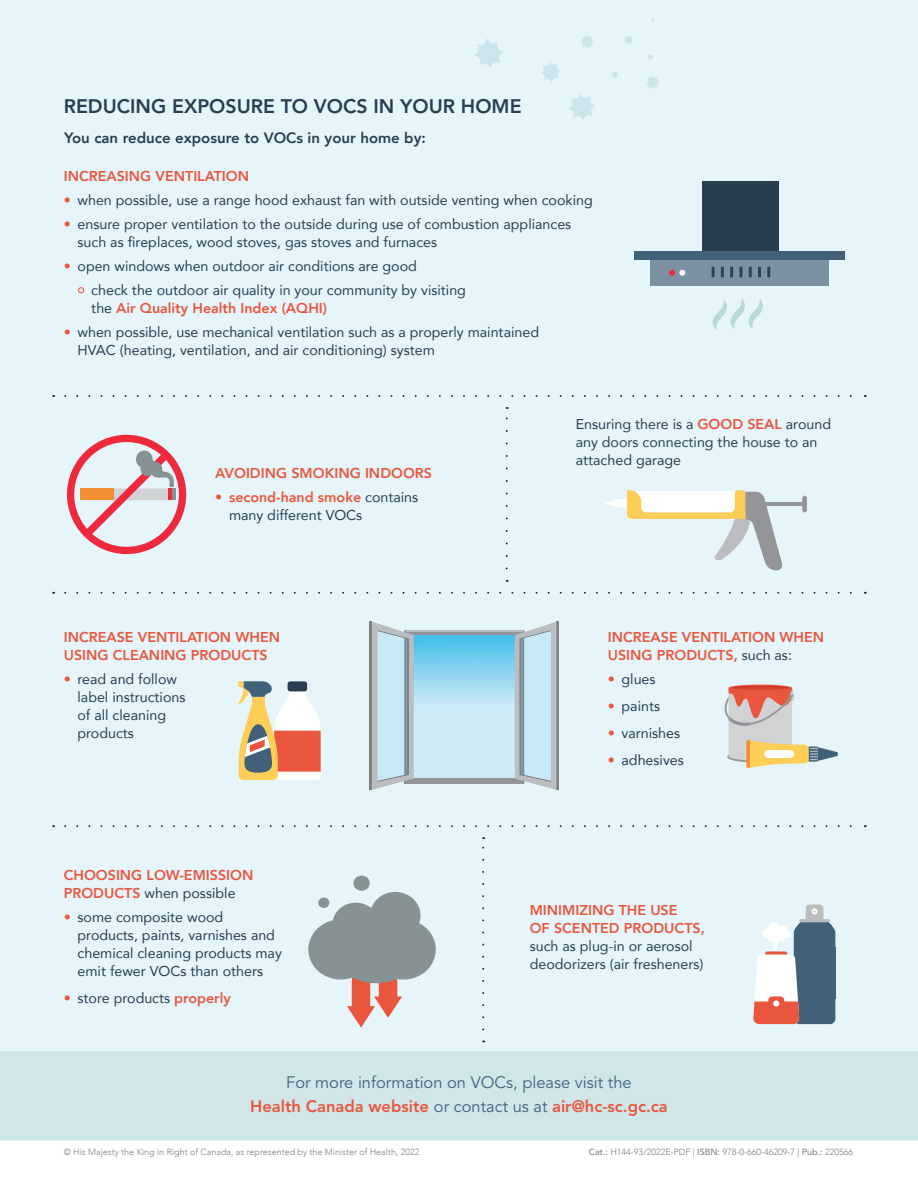
<style>
.page{position:relative;width:918px;height:1188px;background:#fff}
.page>*{position:absolute;margin:0;border:0;box-sizing:border-box;transform-origin:0 0}
.t1{font:800 19.5px "Avenir LT Std";color:#2a3e51}
.t2{font:16.5px/24px "Avenir LT Std";color:#416079;text-align:center}
.t3{font:800 15px "Avenir";color:#2a3e51}
.t4{font:14.25px/18px "Avenir";color:#2a3e51}
.t5{font:800 14.25px/18px "Avenir";color:#ea563d}
.t6{font:300 9px "Avenir";color:#808285}
.s1{font-family:"Avenir LT Std";color:#ea563d}
.s2{font-weight:400;color:#2a3e51}
.s3{font-weight:800;color:#ea563d}
.s4{font-weight:500}
</style>
<div class="page">
<div style="left:0;top:0;width:918px;height:1140px;background:#e5f5fa"></div>
<div style="left:0;top:1051px;width:918px;height:89px;background:#d0e6e9"></div>
<svg style="left:86px;top:98px;width:5px;height:5px"></svg>
<svg style="left:568px;top:93px;width:28px;height:28px"></svg>
<svg style="left:474px;top:39px;width:30px;height:30px"></svg>
<svg style="left:541px;top:62px;width:20px;height:20px"></svg>
<svg style="left:612px;top:72px;width:6px;height:6px"></svg>
<svg style="left:580px;top:35px;width:14px;height:14px"></svg>
<svg style="left:646px;top:76px;width:14px;height:13px"></svg>
<svg style="left:624px;top:36px;width:9px;height:8px"></svg>
<svg style="left:647px;top:54px;width:6px;height:6px"></svg>
<svg style="left:78px;top:287px;width:7px;height:7px"></svg>
<hr style="left:753px;top:502px;width:53px;height:4px;background:#939598">
<svg style="left:606px;top:490px;width:177px;height:80px"></svg>
<div style="left:802px;top:496px;width:5px;height:16px;background:#939598;border-radius:2px"></div>
<div style="left:703px;top:181px;width:76px;height:84px;background:#2a3e51"></div>
<div style="left:650px;top:257px;width:179px;height:29px;background:#7b90a0"></div>
<svg style="left:767px;top:267px;width:3px;height:10px"></svg>
<svg style="left:758px;top:267px;width:3px;height:10px"></svg>
<svg style="left:749px;top:267px;width:3px;height:10px"></svg>
<svg style="left:740px;top:267px;width:2px;height:10px"></svg>
<svg style="left:730px;top:267px;width:3px;height:10px"></svg>
<svg style="left:721px;top:267px;width:3px;height:10px"></svg>
<svg style="left:712px;top:267px;width:2px;height:10px"></svg>
<div style="left:635px;top:251px;width:210px;height:9px;background:#416079"></div>
<svg style="left:669px;top:269px;width:17px;height:7px"></svg>
<svg style="left:65px;top:395px;width:787px;height:2px"></svg>
<svg style="left:65px;top:592px;width:787px;height:2px"></svg>
<svg style="left:506px;top:407px;width:2px;height:162px"></svg>
<svg style="left:482px;top:837px;width:2px;height:192px"></svg>
<svg style="left:65px;top:825px;width:787px;height:2px"></svg>
<svg style="left:67px;top:435px;width:119px;height:119px"></svg>
<svg style="left:713px;top:299px;width:50px;height:31px"></svg>
<div style="left:729px;top:685px;width:63px;height:6px;background:#ea563d;border-radius:50%"></div>
<svg style="left:724px;top:686px;width:114px;height:82px"></svg>
<div style="left:764px;top:750px;width:30px;height:8px;background:#fdfefb;border-radius:4px"></div>
<svg style="left:414px;top:635px;width:101px;height:144px;background:#aadff3"></svg>
<svg style="left:414px;top:631px;width:101px;height:4px"></svg>
<div style="left:405px;top:779px;width:119px;height:5px;background:#939598"></div>
<hr style="left:404px;top:630px;width:120px;height:1px;background:#bcbdc0">
<hr style="left:370px;top:622px;width:2px;height:168px;background:#808285">
<svg style="left:372px;top:622px;width:42px;height:168px;background:#bed3dc"></svg>
<hr style="left:556px;top:622px;width:3px;height:168px;background:#808285">
<svg style="left:515px;top:622px;width:41px;height:168px;background:#bed4dd"></svg>
<svg style="left:238px;top:681px;width:83px;height:99px"></svg>
<svg style="left:753px;top:904px;width:82px;height:120px"></svg>
<svg style="left:308px;top:876px;width:128px;height:152px"></svg>
<div style="left:332px;top:911px;width:88px;height:72px;background:#879294;border-radius:50%"></div>
<h1 class="t1" style="left:64px;top:94px;width:459px">REDUCING EXPOSURE TO VOCS IN YOUR HOME</h1>
<p class="t3" style="left:64px;top:126px;width:363px">You can reduce exposure to VOCs in your home by:</p>
<p class="t5" style="left:64px;top:167px;width:187px">INCREASING VENTILATION</p>
<p class="t4" style="left:64px;top:191px;width:530px"><span class="s1">•</span> when possible, use a range hood exhaust fan with outside venting when cooking</p>
<p class="t4" style="left:78px;top:215px;width:495px;text-indent:-14px"><span class="s1">•</span> ensure proper ventilation to the outside during use of combustion appliances such as fireplaces, wood stoves, gas stoves and furnaces</p>
<p class="t4" style="left:91px;top:254px;width:376px;line-height:24px;text-indent:-28px"><span class="s1">•</span> open windows when outdoor air conditions are good<br>check the outdoor air quality in your community by visiting</p>
<p class="t5" style="left:91px;top:299px;width:237px"><span class="s2">the</span> Air Quality Health Index (AQHI)</p>
<p class="t4" style="left:78px;top:323px;width:463px;text-indent:-14px"><span class="s1">•</span> when possible, use mechanical ventilation such as a properly maintained<br>HVAC (heating, ventilation, and air conditioning) system</p>
<p class="t5" style="left:215px;top:464px;width:218px">AVOIDING SMOKING INDOORS</p>
<p class="t4" style="left:229px;top:488px;width:191px;text-indent:-14px"><span class="s1">•</span> <span class="s3">second-hand smoke</span> contains many different VOCs</p>
<p class="t5" style="left:64px;top:628px;width:218px">INCREASE VENTILATION WHEN<br>USING CLEANING PRODUCTS</p>
<p class="t4" style="left:78px;top:670px;width:109px;text-indent:-14px"><span class="s1">•</span> read and follow label instructions of all cleaning products</p>
<p class="t5" style="left:64px;top:866px;width:191px">CHOOSING LOW-EMISSION<br>PRODUCTS <span class="s2">when possible</span></p>
<p class="t4" style="left:78px;top:908px;width:206px;text-indent:-14px"><span class="s1">•</span> some composite wood products, paints, varnishes and chemical cleaning products may emit fewer VOCs than others</p>
<p class="t4" style="left:64px;top:989px;width:169px"><span class="s1">•</span> store products <span class="s3">properly</span></p>
<p class="t4" style="left:576px;top:415px;width:257px">Ensuring there is a <span class="s3">GOOD SEAL</span> around any doors connecting the house to an attached garage</p>
<p class="t5" style="left:608px;top:628px;width:218px">INCREASE VENTILATION WHEN<br>USING PRODUCTS, <span class="s2">such as:</span></p>
<p class="t4" style="left:608px;top:670px;width:49px"><span class="s1">•</span> glues</p>
<p class="t4" style="left:608px;top:697px;width:54px"><span class="s1">•</span> paints</p>
<p class="t4" style="left:608px;top:724px;width:74px"><span class="s1">•</span> varnishes</p>
<p class="t4" style="left:608px;top:751px;width:78px"><span class="s1">•</span> adhesives</p>
<p class="t5" style="left:530px;top:901px;width:177px">MINIMIZING THE USE<br>OF SCENTED PRODUCTS,</p>
<p class="t4" style="left:530px;top:937px;width:175px">such as plug-in or aerosol deodorizers (air fresheners)</p>
<p class="t2" style="left:250px;top:1071px;width:419px">For more information on VOCs, please visit the<br><span class="s3">Health Canada website</span> or contact us at <span class="s3">air@hc-sc.gc.ca</span></p>
<p class="t6" style="left:64px;top:1146px;width:357px">© His Majesty the King in Right of Canada, as represented by the Minister of Health, 2022</p>
<p class="t6" style="left:589px;top:1146px;width:266px"><span class="s4">Cat.:</span> H144-93/2022E-PDF | <span class="s4">ISBN:</span> 978-0-660-46209-7 | <span class="s4">Pub.:</span> 220566</p>
</div>
